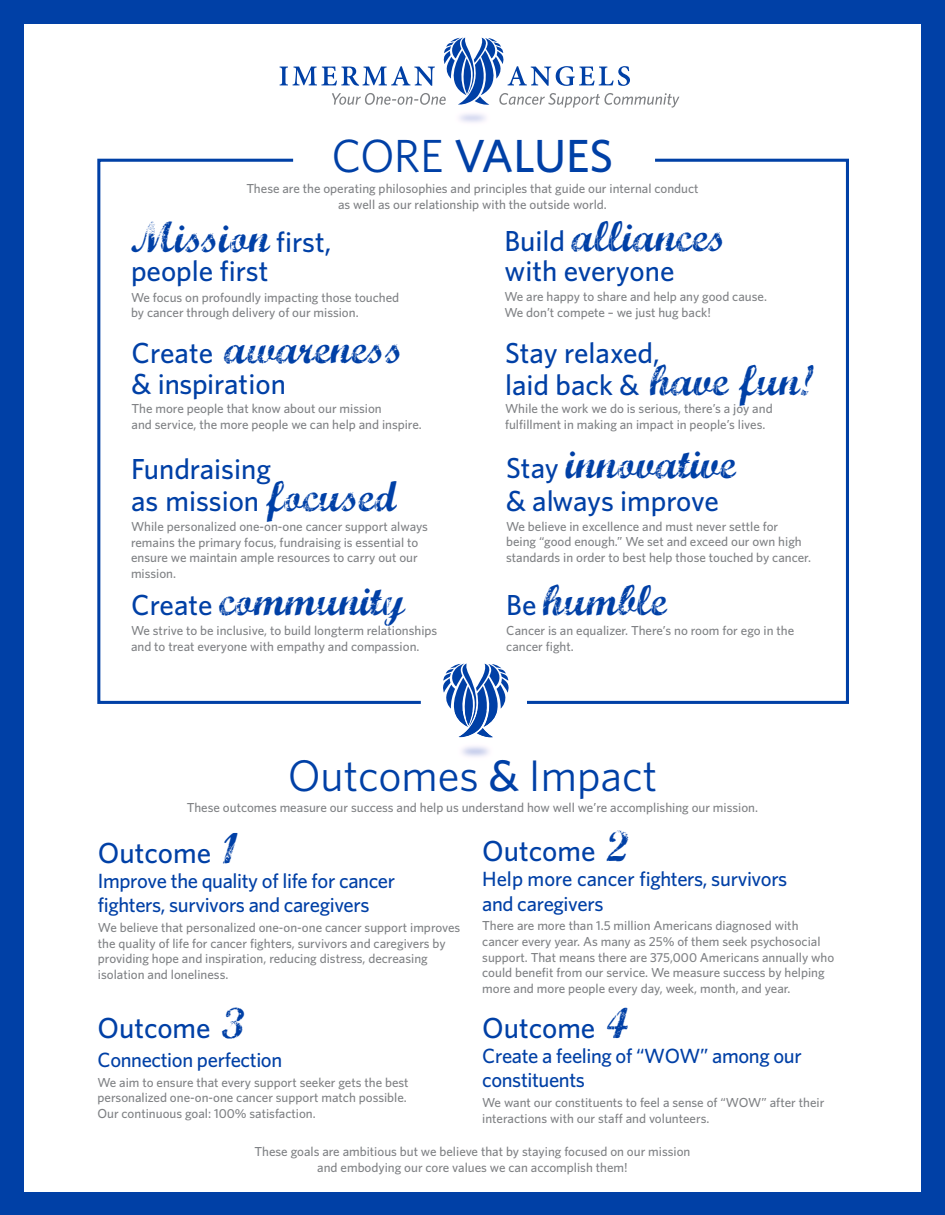
<style>
.page{position:relative;width:945px;height:1215px;background:#0040a6}
.page>*{position:absolute;margin:0;border:0;box-sizing:border-box;transform-origin:0 0}
.t1{font:500 46.5px "Whitney";color:#0040a6}
.t2{font:44.25px "Whitney";color:#0040a6}
.t3{font:43.5px "Marcelle Script";color:#0040a6}
.t4{font:500 28.95px "Whitney";color:#0040a6}
.t5{font:500 20.55px "Whitney";letter-spacing:-.02em;color:#0040a6}
.t6{font:500 13.05px/15.6px "Whitney";color:#808285}
.s1{font-weight:400}
.s2{font-family:"Whitney";font-weight:500;font-size:28.95px}
.s3{font-family:"Marcelle Script";font-weight:400;font-size:43.5px}
.s4{font-weight:500}
</style>
<div class="page">
<div style="left:24px;top:24px;width:897px;height:1168px;background:#fff"></div>
<svg style="left:97px;top:158px;width:324px;height:546px"></svg>
<svg style="left:527px;top:158px;width:322px;height:546px"></svg>
<svg style="left:443px;top:663px;width:66px;height:48px"></svg>
<img style="left:454px;top:711px;width:39px;height:46px">
<img style="left:487px;top:728px;width:6px;height:9px">
<img style="left:455px;top:711px;width:4px;height:16px">
<img style="left:487px;top:711px;width:10px;height:16px">
<img style="left:459px;top:711px;width:28px;height:26px">
<svg style="left:280px;top:38px;width:399px;height:70px"></svg>
<p class="t1" style="left:332px;top:128px;width:283px"><span class="s1">CORE</span> VALUES</p>
<p class="t6" style="left:246px;top:180px;width:454px">These are the operating philosophies and principles that guide our internal conduct</p>
<p class="t6" style="left:338px;top:197px;width:270px">as well as our relationship with the outside world.</p>
<p class="t3" style="left:131px;top:206px;width:202px">Mission <span class="s2">first,</span></p>
<p class="t4" style="left:131px;top:253px;width:139px">people first</p>
<p class="t6" style="left:131px;top:289px;width:270px">We focus on profoundly impacting those touched</p>
<p class="t6" style="left:131px;top:305px;width:229px">by cancer through delivery of our mission.</p>
<p class="t3" style="left:504px;top:206px;width:223px"><span class="s2">Build</span> alliances</p>
<p class="t4" style="left:504px;top:254px;width:172px">with everyone</p>
<p class="t6" style="left:504px;top:288px;width:264px">We are happy to share and help any good cause.</p>
<p class="t6" style="left:504px;top:304px;width:208px">We don’t compete – we just hug back!</p>
<p class="t3" style="left:132px;top:318px;width:273px"><span class="s2">Create</span> awareness</p>
<p class="t4" style="left:132px;top:366px;width:156px">&amp; inspiration</p>
<p class="t6" style="left:132px;top:401px;width:252px">The more people that know about our mission</p>
<p class="t6" style="left:132px;top:416px;width:292px">and service, the more people we can help and inspire.</p>
<p class="t4" style="left:131px;top:451px;width:142px">Fundraising</p>
<p class="t4" style="left:131px;top:484px;width:267px">as mission <span class="s3">focused</span></p>
<p class="t6" style="left:131px;top:518px;width:299px">While personalized one-on-one cancer support always remains the primary focus, fundraising is essential to</p>
<p class="t6" style="left:131px;top:550px;width:288px">ensure we maintain ample resources to carry out our mission.</p>
<p class="t3" style="left:131px;top:570px;width:276px"><span class="s2">Create</span> community</p>
<p class="t6" style="left:131px;top:622px;width:308px">We strive to be inclusive, to build longterm relationships and to treat everyone with empathy and compassion.</p>
<p class="t4" style="left:505px;top:336px;width:156px">Stay relaxed,</p>
<p class="t4" style="left:505px;top:368px;width:310px">laid back &amp; <span class="s3">have fun!</span></p>
<p class="t6" style="left:505px;top:400px;width:269px">While the work we do is serious, there’s a joy and</p>
<p class="t6" style="left:505px;top:416px;width:262px">fulfillment in making an impact in people’s lives.</p>
<p class="t3" style="left:506px;top:433px;width:231px"><span class="s2">Stay</span> innovative</p>
<p class="t4" style="left:506px;top:483px;width:214px">&amp; always improve</p>
<p class="t6" style="left:506px;top:518px;width:274px">We believe in excellence and must never settle for</p>
<p class="t6" style="left:506px;top:534px;width:306px">being “good enough.” We set and exceed our own high standards in order to best help those touched by cancer.</p>
<p class="t3" style="left:506px;top:570px;width:162px"><span class="s2">Be</span> humble</p>
<p class="t6" style="left:506px;top:622px;width:289px">Cancer is an equalizer. There’s no room for ego in the cancer fight.</p>
<p class="t2" style="left:288px;top:749px;width:371px">Outcomes <span class="s4">&amp;</span> Impact</p>
<p class="t6" style="left:187px;top:799px;width:573px">These outcomes measure our success and help us understand how well we’re accomplishing our mission.</p>
<p class="t4" style="left:98px;top:835px;width:143px">Outcome <span class="s3">1</span></p>
<p class="t5" style="left:98px;top:868px;width:299px">Improve the quality of life for cancer</p>
<p class="t5" style="left:98px;top:893px;width:273px">fighters, survivors and caregivers</p>
<p class="t6" style="left:98px;top:919px;width:364px">We believe that personalized one-on-one cancer support improves the quality of life for cancer fighters, survivors and caregivers by providing hope and inspiration, reducing distress, decreasing</p>
<p class="t6" style="left:98px;top:966px;width:132px">isolation and loneliness.</p>
<p class="t4" style="left:98px;top:1011px;width:148px">Outcome <span class="s3">3</span></p>
<p class="t5" style="left:98px;top:1047px;width:186px">Connection perfection</p>
<p class="t6" style="left:98px;top:1074px;width:313px">We aim to ensure that every support seeker gets the best</p>
<p class="t6" style="left:98px;top:1090px;width:311px">personalized one-on-one cancer support match possible.</p>
<p class="t6" style="left:98px;top:1105px;width:220px">Our continuous goal: 100% satisfaction.</p>
<p class="t4" style="left:482px;top:834px;width:148px">Outcome <span class="s3">2</span></p>
<p class="t5" style="left:482px;top:867px;width:307px">Help more cancer fighters, survivors</p>
<p class="t5" style="left:482px;top:891px;width:123px">and caregivers</p>
<p class="t6" style="left:482px;top:918px;width:318px">There are more than 1.5 million Americans diagnosed with</p>
<p class="t6" style="left:482px;top:933px;width:340px">cancer every year. As many as 25% of them seek psychosocial</p>
<p class="t6" style="left:482px;top:949px;width:354px">support. That means there are 375,000 Americans annually who</p>
<p class="t6" style="left:482px;top:965px;width:344px">could benefit from our service. We measure success by helping more and more people every day, week, month, and year.</p>
<p class="t4" style="left:482px;top:1011px;width:148px">Outcome <span class="s3">4</span></p>
<p class="t5" style="left:482px;top:1043px;width:321px">Create a feeling of “WOW” among our</p>
<p class="t5" style="left:482px;top:1068px;width:104px">constituents</p>
<p class="t6" style="left:482px;top:1094px;width:344px">We want our constituents to feel a sense of “WOW” after their</p>
<p class="t6" style="left:482px;top:1110px;width:229px">interactions with our staff and volunteers.</p>
<p class="t6" style="left:255px;top:1143px;width:437px">These goals are ambitious but we believe that by staying focused on our mission</p>
<p class="t6" style="left:317px;top:1159px;width:312px">and embodying our core values we can accomplish them!</p>
</div>
